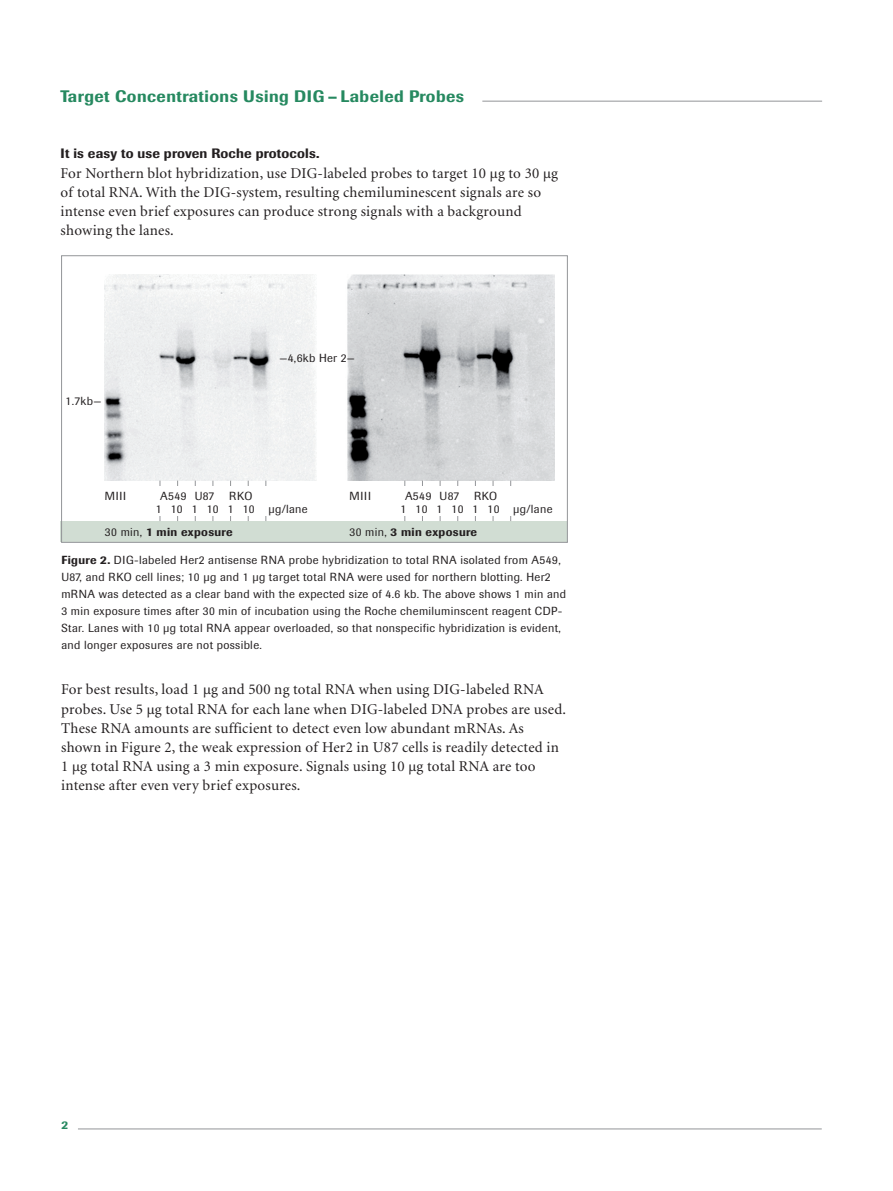
<style>
.page{position:relative;width:893px;height:1191px;background:#fff}
.page>*{position:absolute;margin:0;border:0;box-sizing:border-box;transform-origin:0 0}
.t1{font:500 16.5px "Imago";letter-spacing:.03em;color:#268960}
.t2{font:15px/19.2px "Minion";letter-spacing:.015em;color:#231f20}
.t3{font:500 13.5px "Imago";letter-spacing:.015em;color:#231f20}
.t4{font:11.7px/17px "Imago";letter-spacing:.03em;color:#231f20}
.t5{font:500 11.7px "Imago";letter-spacing:.03em;color:#231f20}
.t6{font:500 11.7px "Imago";color:#268960}
.s1{font-weight:400}
.s2{font-weight:500}
</style>
<div class="page">
<hr style="left:78px;top:1128px;width:744px;height:1px;background:#939598">
<div style="left:61px;top:521px;width:506px;height:21px;background:#d1ddd3"></div>
<div style="left:61px;top:255px;width:507px;height:287px;border:1px solid #939598"></div>
<img style="left:347px;top:275px;width:208px;height:205px">
<img style="left:104px;top:275px;width:212px;height:205px">
<hr style="left:405px;top:480px;width:1px;height:41px;background:#939598">
<hr style="left:422px;top:480px;width:1px;height:41px;background:#939598">
<hr style="left:440px;top:480px;width:1px;height:41px;background:#939598">
<hr style="left:457px;top:480px;width:1px;height:41px;background:#939598">
<hr style="left:475px;top:480px;width:1px;height:41px;background:#939598">
<hr style="left:493px;top:480px;width:1px;height:41px;background:#939598">
<hr style="left:510px;top:480px;width:1px;height:41px;background:#939598">
<hr style="left:160px;top:480px;width:1px;height:41px;background:#939598">
<hr style="left:177px;top:480px;width:1px;height:41px;background:#939598">
<hr style="left:195px;top:480px;width:1px;height:41px;background:#939598">
<hr style="left:213px;top:480px;width:1px;height:41px;background:#939598">
<hr style="left:230px;top:480px;width:1px;height:41px;background:#939598">
<hr style="left:248px;top:480px;width:1px;height:41px;background:#939598">
<hr style="left:266px;top:480px;width:1px;height:41px;background:#939598">
<div style="left:350px;top:486px;width:212px;height:30px;background:#fff"></div>
<div style="left:105px;top:486px;width:212px;height:30px;background:#fff"></div>
<hr style="left:482px;top:101px;width:340px;height:1px;background:#939598">
<p class="t1" style="left:61px;top:86px;width:405px">Target Concentrations Using DIG – Labeled Probes</p>
<p class="t3" style="left:61px;top:145px;width:260px">It is easy to use proven Roche protocols.</p>
<p class="t2" style="left:61px;top:164px;width:499px">For Northern blot hybridization, use DIG-labeled probes to target 10 µg to 30 µg of total RNA. With the DIG-system, resulting chemiluminescent signals are so intense even brief exposures can produce strong signals with a background showing the lanes.</p>
<p class="t4" style="left:66px;top:393px;width:37px">1.7kb—</p>
<p class="t4" style="left:279px;top:350px;width:77px">—4,6kb Her 2—</p>
<p class="t4" style="left:156px;top:489px;width:154px;line-height:13.5px;text-indent:74px">RKO<br>1 10 1 10 1 10 µg/lane</p>
<p class="t4" style="left:105px;top:487px;width:23px">MIII</p>
<p class="t4" style="left:160px;top:487px;width:56px">A549 U87</p>
<p class="t4" style="left:401px;top:489px;width:154px;line-height:13.5px;text-indent:74px">RKO<br>1 10 1 10 1 10 µg/lane</p>
<p class="t4" style="left:350px;top:487px;width:23px">MIII</p>
<p class="t4" style="left:405px;top:487px;width:56px">A549 U87</p>
<p class="t5" style="left:105px;top:525px;width:129px"><span class="s1">30 min,</span> 1 min exposure</p>
<p class="t5" style="left:349px;top:525px;width:129px"><span class="s1">30 min,</span> 3 min exposure</p>
<p class="t4" style="left:61px;top:552px;width:506px"><span class="s2">Figure 2.</span> DIG-labeled Her2 antisense RNA probe hybridization to total RNA isolated from A549, U87, and RKO cell lines; 10 µg and 1 µg target total RNA were used for northern blotting. Her2 mRNA was detected as a clear band with the expected size of 4.6 kb. The above shows 1 min and 3 min exposure times after 30 min of incubation using the Roche chemiluminscent reagent CDP-Star. Lanes with 10 µg total RNA appear overloaded, so that nonspecific hybridization is evident, and longer exposures are not possible.</p>
<p class="t2" style="left:61px;top:680px;width:506px">For best results, load 1 µg and 500 ng total RNA when using DIG-labeled RNA probes. Use 5 µg total RNA for each lane when DIG-labeled DNA probes are used.<br>These RNA amounts are sufficient to detect even low abundant mRNAs. As shown in Figure 2, the weak expression of Her2 in U87 cells is readily detected in 1 µg total RNA using a 3 min exposure. Signals using 10 µg total RNA are too intense after even very brief exposures.</p>
<p class="t6" style="left:62px;top:1118px;width:8px">2</p>
</div>
